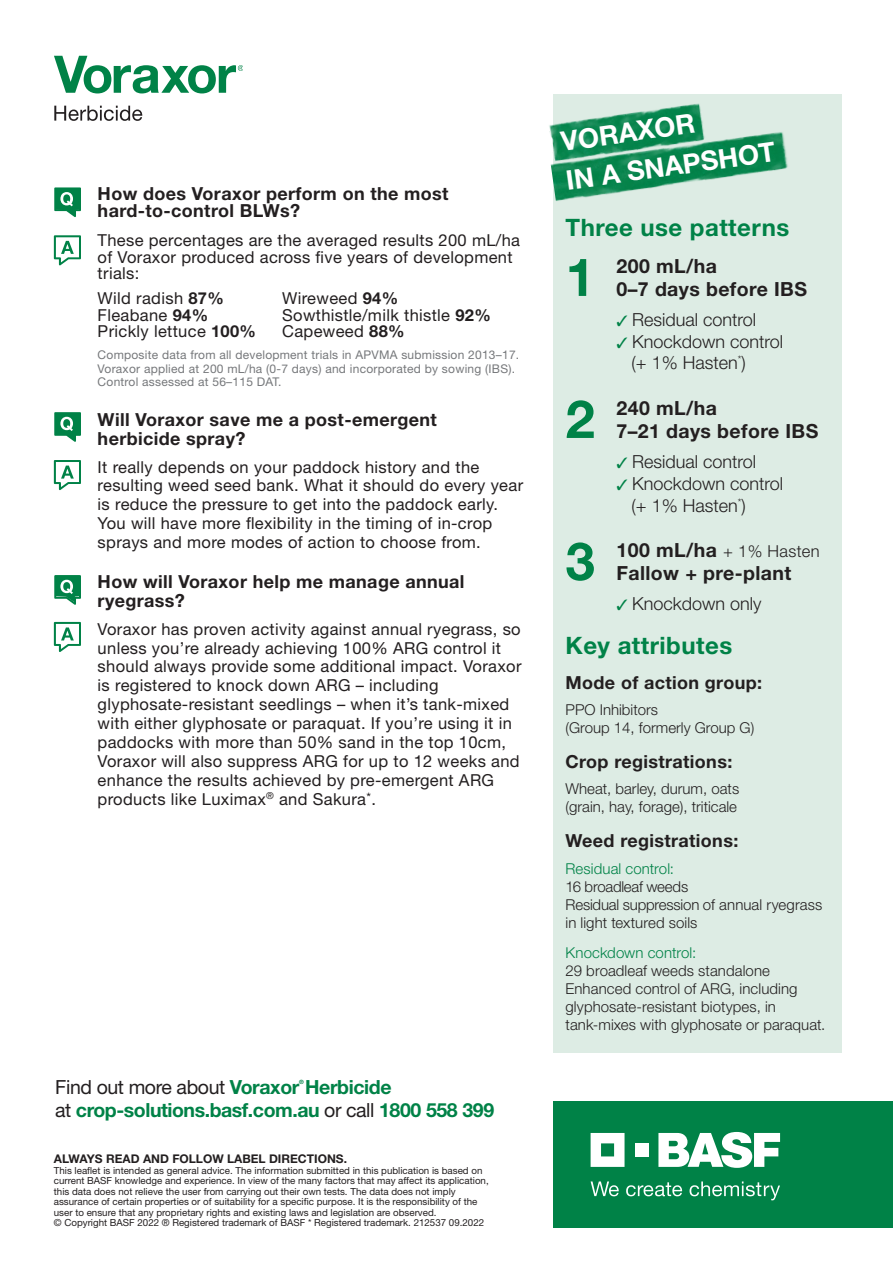
<style>
.page{position:relative;width:893px;height:1263px;background:#fff}
.page>*{position:absolute;margin:0;border:0;box-sizing:border-box;transform-origin:0 0}
.t1{font:700 52.65px "Helvetica Neue LT Std";color:#008247}
.t2{font:700 27.15px/39.3px "Helvetica Neue LT Std";color:#fff}
.t3{font:700 24px "Helvetica Neue LT Std";letter-spacing:.02em;color:#008247}
.t4{font:700 19.5px/23.4px "Helvetica Neue LT Std";letter-spacing:.02em;color:#231f20}
.t5{font:700 19.5px "Helvetica Neue LT Std";letter-spacing:-.025em;color:#008247}
.t6{font:19.5px "Helvetica Neue LT Std";letter-spacing:-.02em;color:#231f20}
.t7{font:700 18px/18.9px "Helvetica Neue LT Std";letter-spacing:.02em;color:#231f20}
.t8{font:300 18px/21.6px "Helvetica Neue LT Std";color:#231f20}
.t9{font:16.5px/18.9px "Helvetica Neue LT Std";letter-spacing:.02em;color:#231f20}
.t10{font:300 16.5px "Helvetica Neue LT Std";letter-spacing:.02em;color:#231f20}
.t11{font:300 15px/18px "Helvetica Neue LT Std";color:#231f20}
.t12{font:300 15px "Helvetica Neue LT Std";letter-spacing:.005em;color:#008247}
.t13{font:12px/13.5px "Helvetica Neue LT Std";letter-spacing:.02em;color:#76787b}
.t14{font:700 12px "Helvetica Neue LT Std";color:#231f20}
.t15{font:9.75px/10.5px "Helvetica Neue LT Std";color:#231f20}
.t16{font:700 5.85px "Helvetica Neue LT Std";color:#008247}
.s1{font-weight:700}
.s2{font-weight:400;color:#231f20}
.s3{font-weight:700;color:#008247}
.s4{color:#008247}
.s5{font-weight:700;font-size:19.5px}
</style>
<div class="page">
<svg style="left:54px;top:622px;width:27px;height:30px"></svg>
<svg style="left:54px;top:575px;width:27px;height:30px"></svg>
<svg style="left:54px;top:460px;width:27px;height:30px"></svg>
<svg style="left:54px;top:235px;width:27px;height:30px"></svg>
<svg style="left:54px;top:412px;width:27px;height:30px"></svg>
<svg style="left:54px;top:187px;width:27px;height:30px"></svg>
<svg style="left:54px;top:106px;width:88px;height:15px"></svg>
<svg style="left:54px;top:56px;width:188px;height:37px"></svg>
<div style="left:553px;top:94px;width:289px;height:958px;background:#ddece4"></div>
<img style="left:549px;top:103px;width:155px;height:63px">
<img style="left:551px;top:130px;width:237px;height:71px">
<div style="left:553px;top:1101px;width:340px;height:127px;background:#008247"></div>
<svg style="left:591px;top:1133px;width:33px;height:34px"></svg>
<div style="left:635px;top:1143px;width:13px;height:13px;background:#fff"></div>
<svg style="left:658px;top:1132px;width:122px;height:36px"></svg>
<svg style="left:591px;top:1181px;width:28px;height:15px"></svg>
<svg style="left:626px;top:1182px;width:56px;height:14px"></svg>
<svg style="left:689px;top:1181px;width:91px;height:19px"></svg>
<p class="t7" style="left:98px;top:185px;width:352px;line-height:16.5px">How does Voraxor perform on the most hard-to-control BLWs?</p>
<p class="t9" style="left:98px;top:232px;width:424px;line-height:16.5px">These percentages are the averaged results 200 mL/ha of Voraxor produced across five years of development trials:</p>
<p class="t9" style="left:98px;top:289px;width:128px">Wild radish <span class="s1">87%</span></p>
<p class="t9" style="left:282px;top:289px;width:118px">Wireweed <span class="s1">94%</span></p>
<p class="t9" style="left:98px;top:305px;width:112px">Fleabane <span class="s1">94%</span></p>
<p class="t9" style="left:282px;top:305px;width:210px">Sowthistle/milk thistle <span class="s1">92%</span></p>
<p class="t9" style="left:98px;top:322px;width:160px">Prickly lettuce <span class="s1">100%</span></p>
<p class="t9" style="left:282px;top:322px;width:124px">Capeweed <span class="s1">88%</span></p>
<p class="t13" style="left:98px;top:348px;width:423px">Composite data from all development trials in APVMA submission 2013–17.<br>Voraxor applied at 200 mL/ha (0-7 days) and incorporated by sowing (IBS).<br>Control assessed at 56–115 DAT.</p>
<p class="t7" style="left:98px;top:410px;width:341px">Will Voraxor save me a post-emergent herbicide spray?</p>
<p class="t9" style="left:98px;top:457px;width:427px">It really depends on your paddock history and the resulting weed seed bank. What it should do every year is reduce the pressure to get into the paddock early.<br>You will have more flexibility in the timing of in-crop sprays and more modes of action to choose from.</p>
<p class="t7" style="left:98px;top:572px;width:368px">How will Voraxor help me manage annual ryegrass?</p>
<p class="t9" style="left:98px;top:619px;width:425px">Voraxor has proven activity against annual ryegrass, so unless you’re already achieving 100% ARG control it should always provide some additional impact. Voraxor is registered to knock down ARG – including glyphosate-resistant seedlings – when it’s tank-mixed with either glyphosate or paraquat. If you’re using it in paddocks with more than 50% sand in the top 10cm, Voraxor will also suppress ARG for up to 12 weeks and enhance the results achieved by pre-emergent ARG products like Luximax<sup>®</sup> and Sakura<sup>*</sup>.</p>
<p class="t16" style="left:299px;top:1078px;width:6px">®</p>
<p class="t5" style="left:55px;top:1098px;width:440px"><span class="s2">at</span> crop-solutions.basf.com.au <span class="s2">or call</span> 1800 558 399</p>
<p class="t6" style="left:55px;top:1076px;width:338px">Find out more about <span class="s3">Voraxor Herbicide</span></p>
<p class="t14" style="left:54px;top:1151px;width:295px">ALWAYS READ AND FOLLOW LABEL DIRECTIONS.</p>
<p class="t15" style="left:54px;top:1165px;width:436px">This leaflet is intended as general advice. The information submitted in this publication is based on current BASF knowledge and experience. In view of the many factors that may affect its application, this data does not relieve the user from carrying out their own tests. The data does not imply assurance of certain properties or of suitability for a specific purpose. It is the responsibility of the user to ensure that any proprietary rights and existing laws and legislation are observed.<br>© Copyright BASF 2022 ® Registered trademark of BASF * Registered trademark. 212537 09.2022</p>
<h2 class="t2" style="left:558px;top:121px;width:213px;rotate:-8deg">VORAXOR<br>IN A SNAPSHOT</h2>
<h3 class="t3" style="left:566px;top:213px;width:225px">Three use patterns</h3>
<p class="t4" style="left:617px;top:254px;width:192px">200 mL/ha<br>0–7 days before IBS</p>
<p class="t8" style="left:617px;top:309px;width:141px"><span class="s4">✓</span> Residual control</p>
<p class="t8" style="left:632px;top:330px;width:153px;text-indent:-15px"><span class="s4">✓</span> Knockdown control (+ 1% Hasten<sup>*</sup>)</p>
<p class="t4" style="left:617px;top:396px;width:203px">240 mL/ha<br>7–21 days before IBS</p>
<p class="t8" style="left:617px;top:451px;width:141px"><span class="s4">✓</span> Residual control</p>
<p class="t8" style="left:632px;top:472px;width:153px;text-indent:-15px"><span class="s4">✓</span> Knockdown control (+ 1% Hasten<sup>*</sup>)</p>
<p class="t10" style="left:617px;top:540px;width:205px"><span class="s5">100 mL/ha</span> + 1% Hasten</p>
<p class="t4" style="left:617px;top:561px;width:176px">Fallow + pre-plant</p>
<p class="t8" style="left:617px;top:592px;width:146px"><span class="s4">✓</span> Knockdown only</p>
<h3 class="t3" style="left:566px;top:630px;width:168px">Key attributes</h3>
<p class="t7" style="left:566px;top:672px;width:198px">Mode of action group:</p>
<p class="t11" style="left:566px;top:700px;width:190px">PPO Inhibitors<br>(Group 14, formerly Group G)</p>
<p class="t7" style="left:566px;top:752px;width:168px">Crop registrations:</p>
<p class="t11" style="left:566px;top:780px;width:175px">Wheat, barley, durum, oats (grain, hay, forage), triticale</p>
<p class="t7" style="left:566px;top:831px;width:174px">Weed registrations:</p>
<p class="t12" style="left:566px;top:859px;width:110px">Residual control:</p>
<p class="t11" style="left:566px;top:877px;width:258px">16 broadleaf weeds<br>Residual suppression of annual ryegrass in light textured soils</p>
<p class="t12" style="left:566px;top:944px;width:132px">Knockdown control:</p>
<p class="t11" style="left:566px;top:962px;width:261px">29 broadleaf weeds standalone Enhanced control of ARG, including glyphosate-resistant biotypes, in tank-mixes with glyphosate or paraquat.</p>
<h1 class="t1" style="left:566px;top:245px;width:31px">1</h1>
<h1 class="t1" style="left:566px;top:387px;width:31px">2</h1>
<h1 class="t1" style="left:566px;top:529px;width:31px">3</h1>
</div>
